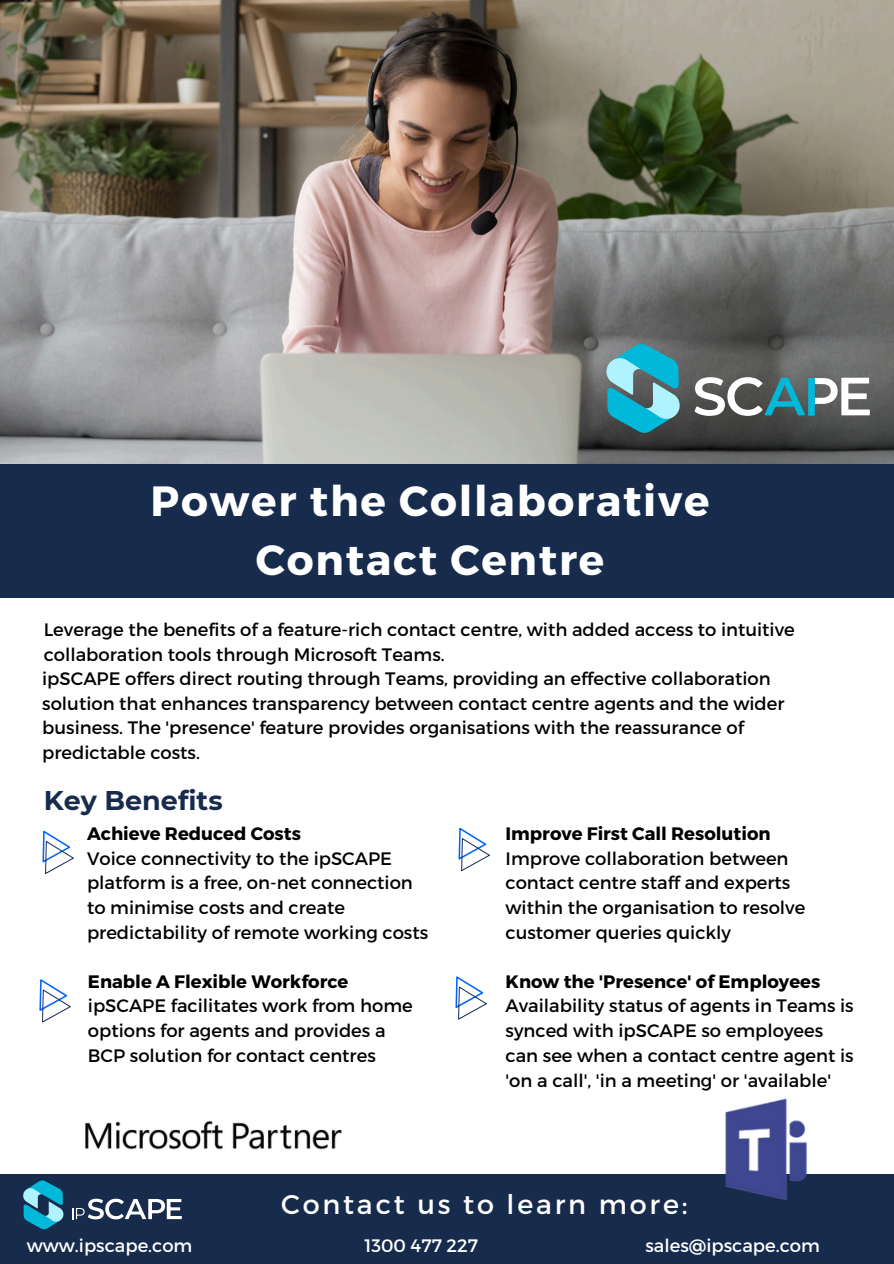
<style>
.page{position:relative;width:894px;height:1264px;background:#fff}
.page>*{position:absolute;margin:0;border:0;box-sizing:border-box;transform-origin:0 0}
.t1{font:700 42.3px/58.8px "Montserrat";letter-spacing:.04em;color:#fff;text-align:center}
.t2{font:27px "Montserrat";letter-spacing:.105em;color:#fff}
.t3{font:700 27px "Montserrat";color:#172b4d}
.t4{font:18px/24.8px "Montserrat";color:#000}
.t5{font:700 18px "Montserrat";color:#000}
.t6{font:18px "Montserrat";color:#fff}
</style>
<div class="page">
<div style="left:0;top:431px;width:893px;height:166px;background:#172b4d"></div>
<div style="left:0;top:1174px;width:893px;height:89px;background:#172b4d"></div>
<img style="left:0;top:0;width:893px;height:463px">
<img style="left:85px;top:1120px;width:257px;height:30px">
<img style="left:725px;top:1098px;width:83px;height:102px">
<svg style="left:694px;top:377px;width:175px;height:39px"></svg>
<svg style="left:604px;top:343px;width:77px;height:90px;background:#4a9eae"></svg>
<svg style="left:23px;top:1180px;width:41px;height:49px"></svg>
<svg style="left:72px;top:1198px;width:110px;height:21px"></svg>
<svg style="left:42px;top:830px;width:32px;height:44px"></svg>
<svg style="left:458px;top:827px;width:32px;height:44px"></svg>
<svg style="left:39px;top:979px;width:32px;height:43px"></svg>
<svg style="left:455px;top:976px;width:32px;height:43px"></svg>
<p class="t1" style="left:151px;top:469px;width:560px">Power the Collaborative<br>Contact Centre</p>
<p class="t4" style="left:44px;top:616px;width:752px">Leverage the benefits of a feature-rich contact centre, with added access to intuitive collaboration tools through Microsoft Teams.</p>
<p class="t4" style="left:42px;top:665px;width:743px">ipSCAPE offers direct routing through Teams, providing an effective collaboration solution that enhances transparency between contact centre agents and the wider business. The 'presence' feature provides organisations with the reassurance of predictable costs.</p>
<h2 class="t3" style="left:44px;top:783px;width:180px">Key Benefits</h2>
<p class="t5" style="left:87px;top:821px;width:215px">Achieve Reduced Costs</p>
<p class="t4" style="left:87px;top:844px;width:342px">Voice connectivity to the ipSCAPE platform is a free, on-net connection to minimise costs and create predictability of remote working costs</p>
<p class="t5" style="left:88px;top:969px;width:262px">Enable A Flexible Workforce</p>
<p class="t4" style="left:88px;top:992px;width:326px">ipSCAPE facilitates work from home options for agents and provides a<br>BCP solution for contact centres</p>
<p class="t5" style="left:505px;top:821px;width:266px">Improve First Call Resolution</p>
<p class="t4" style="left:505px;top:844px;width:301px">Improve collaboration between contact centre staff and experts within the organisation to resolve customer queries quickly</p>
<p class="t5" style="left:505px;top:969px;width:316px">Know the 'Presence' of Employees</p>
<p class="t4" style="left:505px;top:992px;width:349px">Availability status of agents in Teams is synced with ipSCAPE so employees can see when a contact centre agent is 'on a call', 'in a meeting' or 'available'</p>
<p class="t2" style="left:281px;top:1186px;width:408px">Contact us to learn more:</p>
<p class="t6" style="left:27px;top:1233px;width:167px">www.ipscape.com</p>
<p class="t6" style="left:364px;top:1233px;width:115px">1300 477 227</p>
<p class="t6" style="left:645px;top:1233px;width:176px">sales@ipscape.com</p>
</div>
